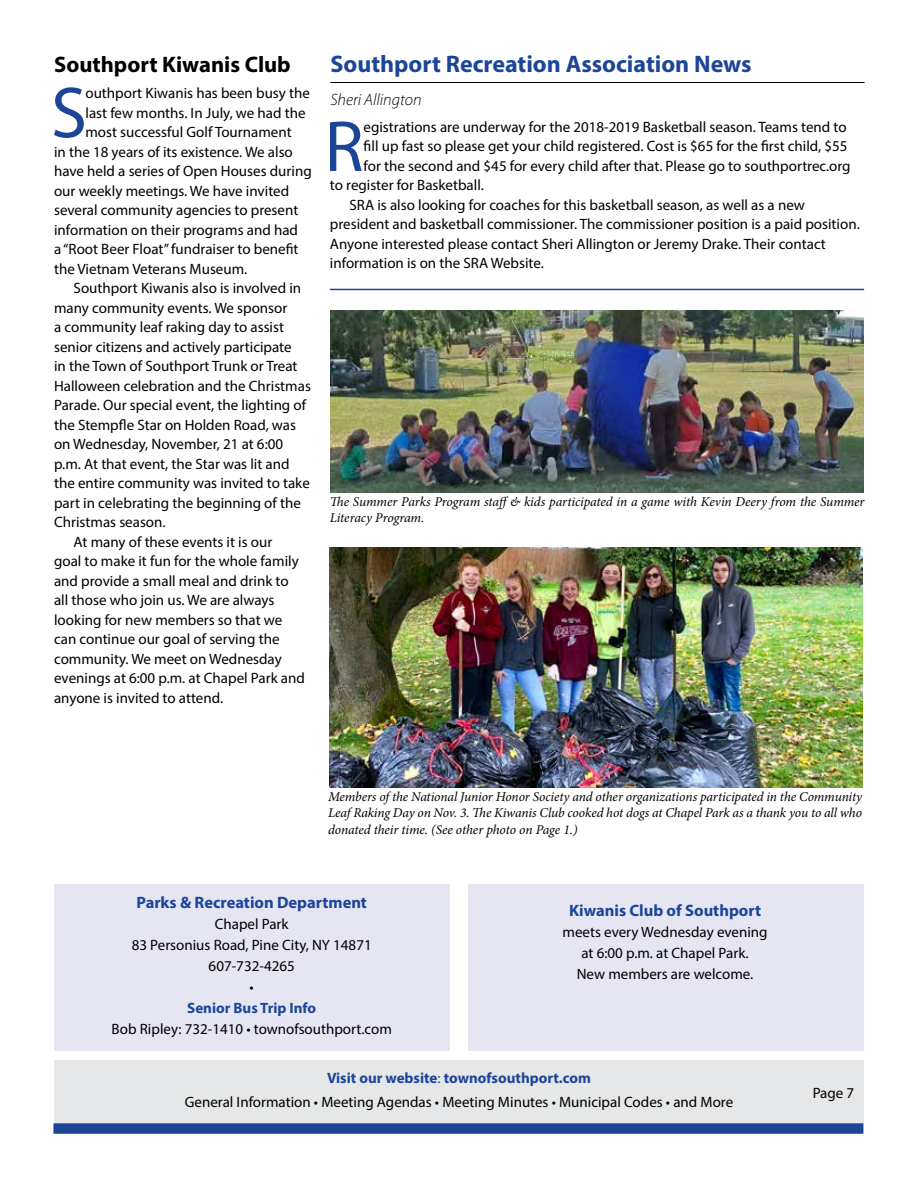
<style>
.page{position:relative;width:918px;height:1188px;background:#fff}
.page>*{position:absolute;margin:0;border:0;box-sizing:border-box;transform-origin:0 0}
.t1{font:72.9px "Myriad Pro";color:#1c4598}
.t2{font:700 24px "Myriad Pro";color:#1c4598}
.t3{font:700 22.5px "Myriad Pro";color:#000}
.t4{font:700 16.5px "Myriad Pro";color:#1c4598}
.t5{font:italic 300 16.5px "Myriad Pro";color:#000}
.t6{font:15px/21px "Myriad Pro";color:#000;text-align:center}
.t7{font:700 15px "Myriad Pro";color:#1c4598}
.t8{font:italic 13.5px/16.2px "Minion Pro";letter-spacing:-.01em;color:#000;text-align:justify}
.s1{font-weight:700;color:#1c4598}
.s2{color:#1c4598}
</style>
<div class="page">
<div style="left:468px;top:885px;width:395px;height:166px;background:#e6e6f3"></div>
<div style="left:54px;top:1060px;width:810px;height:64px;background:#e6e7e8"></div>
<div style="left:53px;top:1123px;width:810px;height:11px;background:#1c4598"></div>
<div style="left:54px;top:885px;width:396px;height:166px;background:#e6e6f3"></div>
<hr style="left:330px;top:82px;width:535px;height:1px;background:#000">
<img style="left:330px;top:548px;width:533px;height:240px">
<hr style="left:330px;top:289px;width:534px;height:1px;background:#1c4598">
<img style="left:330px;top:310px;width:534px;height:183px">
<h3 class="t3" style="left:54px;top:50px;width:238px">Southport Kiwanis Club</h3>
<h1 class="t1" style="left:51px;top:68px;width:37px">S</h1>
<p class="t6" style="left:85px;top:82px;width:226px">outhport Kiwanis has been busy the</p>
<p class="t6" style="left:85px;top:102px;width:222px">last few months. In July, we had the</p>
<p class="t6" style="left:85px;top:121px;width:208px">most successful Golf Tournament</p>
<p class="t6" style="left:54px;top:141px;width:240px">in the 18 years of its existence. We also</p>
<p class="t6" style="left:54px;top:160px;width:259px">have held a series of Open Houses during</p>
<p class="t6" style="left:54px;top:180px;width:237px">our weekly meetings. We have invited</p>
<p class="t6" style="left:54px;top:199px;width:246px">several community agencies to present</p>
<p class="t6" style="left:54px;top:219px;width:245px">information on their programs and had</p>
<p class="t6" style="left:54px;top:238px;width:246px">a “Root Beer Float” fundraiser to benefit</p>
<p class="t6" style="left:54px;top:258px;width:195px">the Vietnam Veterans Museum.</p>
<p class="t6" style="left:74px;top:277px;width:229px">Southport Kiwanis also is involved in</p>
<p class="t6" style="left:54px;top:297px;width:235px">many community events. We sponsor</p>
<p class="t6" style="left:54px;top:316px;width:231px">a community leaf raking day to assist</p>
<p class="t6" style="left:54px;top:336px;width:239px">senior citizens and actively participate</p>
<p class="t6" style="left:54px;top:355px;width:245px">in the Town of Southport Trunk or Treat</p>
<p class="t6" style="left:54px;top:375px;width:258px">Halloween celebration and the Christmas</p>
<p class="t6" style="left:54px;top:394px;width:254px">Parade. Our special event, the lighting of</p>
<p class="t6" style="left:54px;top:414px;width:244px">the Stempfle Star on Holden Road, was</p>
<p class="t6" style="left:54px;top:433px;width:231px">on Wednesday, November, 21 at 6:00</p>
<p class="t6" style="left:54px;top:453px;width:237px">p.m. At that event, the Star was lit and</p>
<p class="t6" style="left:54px;top:472px;width:257px">the entire community was invited to take</p>
<p class="t6" style="left:54px;top:492px;width:248px">part in celebrating the beginning of the</p>
<p class="t6" style="left:54px;top:511px;width:113px">Christmas season.</p>
<p class="t6" style="left:74px;top:531px;width:200px">At many of these events it is our</p>
<p class="t6" style="left:54px;top:550px;width:246px">goal to make it fun for the whole family</p>
<p class="t6" style="left:54px;top:570px;width:236px">and provide a small meal and drink to</p>
<p class="t6" style="left:54px;top:589px;width:222px">all those who join us. We are always</p>
<p class="t6" style="left:54px;top:609px;width:230px">looking for new members so that we</p>
<p class="t6" style="left:54px;top:628px;width:227px">can continue our goal of serving the</p>
<p class="t6" style="left:54px;top:648px;width:229px">community. We meet on Wednesday</p>
<p class="t6" style="left:54px;top:667px;width:252px">evenings at 6:00 p.m. at Chapel Park and</p>
<p class="t6" style="left:54px;top:687px;width:171px">anyone is invited to attend.</p>
<h2 class="t2" style="left:330px;top:48px;width:423px">Southport Recreation Association News</h2>
<p class="t5" style="left:330px;top:90px;width:93px">Sheri Allington</p>
<h1 class="t1" style="left:324px;top:102px;width:41px">R</h1>
<p class="t6" style="left:364px;top:116px;width:484px">egistrations are underway for the 2018-2019 Basketball season. Teams tend to</p>
<p class="t6" style="left:364px;top:136px;width:485px">fill up fast so please get your child registered. Cost is $65 for the first child, $55</p>
<p class="t6" style="left:364px;top:155px;width:488px">for the second and $45 for every child after that. Please go to southportrec.org</p>
<p class="t6" style="left:330px;top:175px;width:155px">to register for Basketball.</p>
<p class="t6" style="left:349px;top:194px;width:457px">SRA is also looking for coaches for this basketball season, as well as a new</p>
<p class="t6" style="left:330px;top:214px;width:531px">president and basketball commissioner. The commissioner position is a paid position.</p>
<p class="t6" style="left:330px;top:233px;width:497px">Anyone interested please contact Sheri Allington or Jeremy Drake. Their contact</p>
<p class="t6" style="left:330px;top:253px;width:215px">information is on the SRA Website.</p>
<p class="t8" style="left:330px;top:493px;width:536px">The Summer Parks Program staff&amp; kids participated in a game with Kevin Deery from the Summer<br>Literacy Program.</p>
<p class="t8" style="left:328px;top:789px;width:536px">Members of the National Junior Honor Society and other organizations participated in the Community Leaf Raking Day on Nov. 3. The Kiwanis Club cooked hot dogs at Chapel Park as a thank you to all who donated their time. (See other photo on Page 1.)</p>
<p class="t4" style="left:136px;top:891px;width:232px">Parks &amp; Recreation Department</p>
<p class="t6" style="left:132px;top:913px;width:242px">Chapel Park<br>83 Personius Road, Pine City, NY 14871<br>607-732-4265<br>•</p>
<p class="t7" style="left:187px;top:998px;width:131px">Senior Bus Trip Info</p>
<p class="t6" style="left:112px;top:1018px;width:282px">Bob Ripley: 732-1410 • townofsouthport.com</p>
<p class="t4" style="left:569px;top:899px;width:194px">Kiwanis Club of Southport</p>
<p class="t6" style="left:563px;top:921px;width:207px">meets every Wednesday evening at 6:00 p.m. at Chapel Park.<br>New members are welcome.</p>
<p class="t6" style="left:185px;top:1066px;width:550px;line-height:24px"><span class="s1">Visit our website</span><span class="s2">:</span> <span class="s1">townofsouthport.com<br></span>General Information • Meeting Agendas • Meeting Minutes • Municipal Codes • and More</p>
<p class="t6" style="left:813px;top:1082px;width:43px">Page 7</p>
</div>
